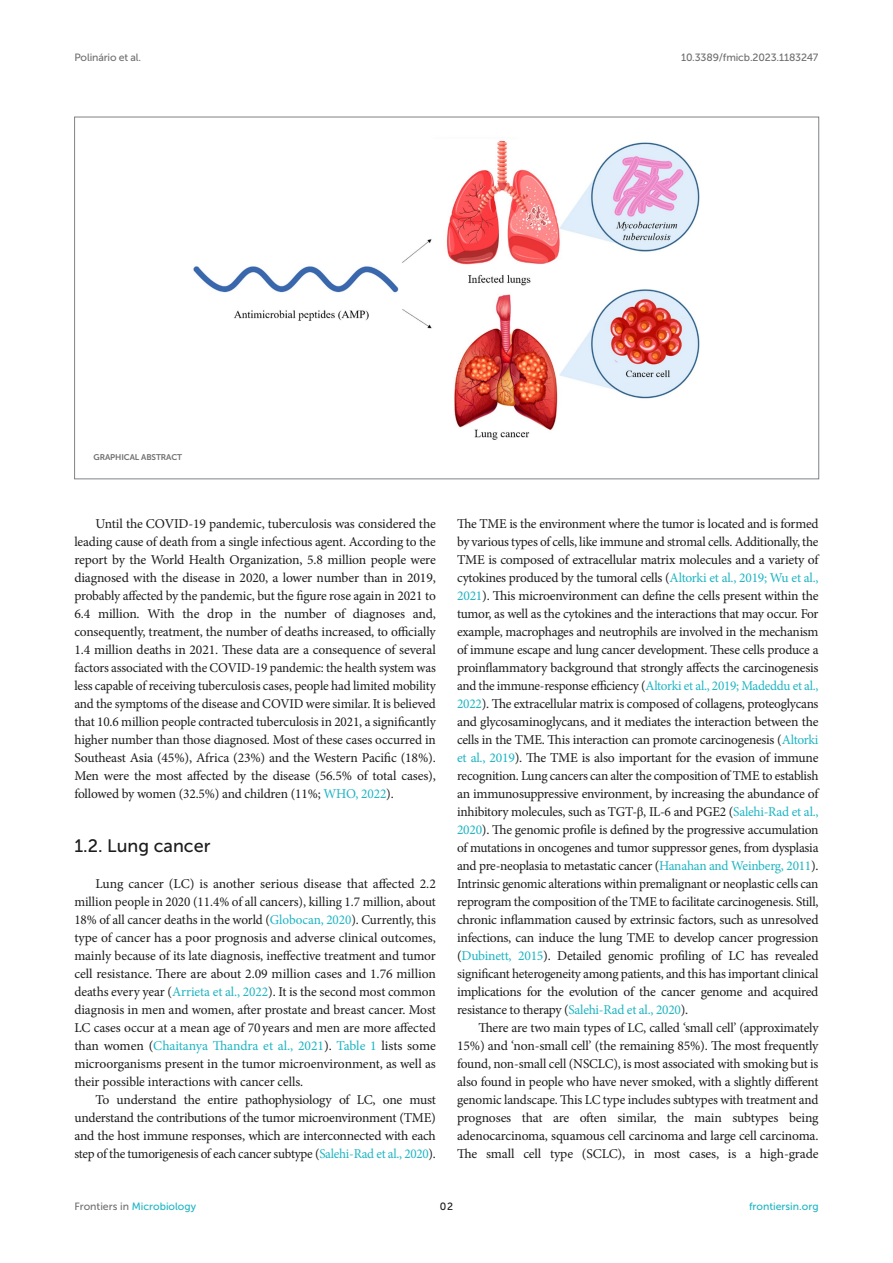
<style>
.page{position:relative;width:893px;height:1263px;background:#fff}
.page>*{position:absolute;margin:0;border:0;box-sizing:border-box;transform-origin:0 0}
.HEAD_2{font:18px "Museo Sans 500";color:#1b1c1b}
.TEXT{font:13.5px/18px "Minion Pro";letter-spacing:-.02em;color:#1b1c1b;text-align:justify}
.TEXT_FLUSH{font:13.5px/18px "Minion Pro";letter-spacing:-.005em;color:#1b1c1b;text-align:justify}
.t1{font:10.5px "Museo Sans 500";letter-spacing:-.015em;color:#706f70}
.t2{font:10.5px "Museo Sans 500";color:#1db5c3}
.t3{font:10.5px "Museo Sans 500";color:#1b1c1b}
.FIG_HD{font:8.25px "Museo Sans 700";letter-spacing:-.01em;color:#706f70}
.s1{color:#1db5c3}
.s2{font-family:"STIX General"}
.s3{color:#706f70}
</style>
<div class="page">
<img style="left:193px;top:140px;width:507px;height:300px">
<p class="t1" style="left:74px;top:51px;width:68px">Polinário et al.</p>
<p class="t1" style="left:681px;top:51px;width:139px">10.3389/fmicb.2023.1183247</p>
<p class="FIG_HD" style="left:94px;top:452px;width:90px">GRAPHICAL ABSTRACT</p>
<p class="TEXT" style="left:74px;top:515px;width:363px;text-indent:21px">Until the COVID-19 pandemic, tuberculosis was considered the leading cause of death from a single infectious agent. According to the report by the World Health Organization, 5.8 million people were diagnosed with the disease in 2020, a lower number than in 2019, probably affected by the pandemic, but the figure rose again in 2021 to 6.4 million. With the drop in the number of diagnoses and, consequently, treatment, the number of deaths increased, to officially 1.4 million deaths in 2021. These data are a consequence of several factors associated with the COVID-19 pandemic: the health system was less capable of receiving tuberculosis cases, people had limited mobility and the symptoms of the disease and COVID were similar. It is believed that 10.6 million people contracted tuberculosis in 2021, a significantly higher number than those diagnosed. Most of these cases occurred in Southeast Asia (45%), Africa (23%) and the Western Pacific (18%).<br>Men were the most affected by the disease (56.5% of total cases), followed by women (32.5%) and children (11%; <span class="s1">WHO, 2022</span>).</p>
<p class="HEAD_2" style="left:74px;top:836px;width:138px">1.2. Lung cancer</p>
<p class="TEXT_FLUSH" style="left:74px;top:875px;width:363px;text-indent:21px">Lung cancer (LC) is another serious disease that affected 2.2 million people in 2020 (11.4% of all cancers), killing 1.7 million, about 18% of all cancer deaths in the world (<span class="s1">Globocan, 2020</span>). Currently, this type of cancer has a poor prognosis and adverse clinical outcomes, mainly because of its late diagnosis, ineffective treatment and tumor cell resistance. There are about 2.09 million cases and 1.76 million deaths every year (<span class="s1">Arrieta et al., 2022</span>). It is the second most common diagnosis in men and women, after prostate and breast cancer. Most LC cases occur at a mean age of 70years and men are more affected than women (<span class="s1">Chaitanya Thandra et al., 2021</span>). <span class="s1">Table 1</span> lists some microorganisms present in the tumor microenvironment, as well as their possible interactions with cancer cells.</p>
<p class="TEXT" style="left:74px;top:1091px;width:363px;text-indent:21px">To understand the entire pathophysiology of LC, one must understand the contributions of the tumor microenvironment (TME) and the host immune responses, which are interconnected with each step of the tumorigenesis of each cancer subtype (<span class="s1">Salehi-Rad et al., 2020</span>).</p>
<p class="TEXT" style="left:457px;top:515px;width:363px">The TME is the environment where the tumor is located and is formed by various types of cells, like immune and stromal cells. Additionally, the TME is composed of extracellular matrix molecules and a variety of cytokines produced by the tumoral cells (<span class="s1">Altorki et al., 2019; Wu et al., 2021</span>). This microenvironment can define the cells present within the tumor, as well as the cytokines and the interactions that may occur. For example, macrophages and neutrophils are involved in the mechanism of immune escape and lung cancer development. These cells produce a proinflammatory background that strongly affects the carcinogenesis and the immune-response efficiency (<span class="s1">Altorki et al., 2019; Madeddu et al., 2022</span>). The extracellular matrix is composed of collagens, proteoglycans and glycosaminoglycans, and it mediates the interaction between the cells in the TME. This interaction can promote carcinogenesis (<span class="s1">Altorki et al., 2019</span>). The TME is also important for the evasion of immune recognition. Lung cancers can alter the composition of TME to establish an immunosuppressive environment, by increasing the abundance of inhibitory molecules, such as TGT-<span class="s2">β</span>, IL-6 and PGE2 (<span class="s1">Salehi-Rad et al., 2020</span>). The genomic profile is defined by the progressive accumulation of mutations in oncogenes and tumor suppressor genes, from dysplasia and pre-neoplasia to metastatic cancer (<span class="s1">Hanahan and Weinberg, 2011</span>).<br>Intrinsic genomic alterations within premalignant or neoplastic cells can reprogram the composition of the TME to facilitate carcinogenesis. Still, chronic inflammation caused by extrinsic factors, such as unresolved infections, can induce the lung TME to develop cancer progression (<span class="s1">Dubinett, 2015</span>). Detailed genomic profiling of LC has revealed significant heterogeneity among patients, and this has important clinical implications for the evolution of the cancer genome and acquired resistance to therapy (<span class="s1">Salehi-Rad et al., 2020</span>).</p>
<p class="TEXT" style="left:457px;top:1019px;width:363px;text-indent:21px">There are two main types of LC, called ‘small cell’ (approximately 15%) and ‘non-small cell’ (the remaining 85%). The most frequently found, non-small cell (NSCLC), is most associated with smoking but is also found in people who have never smoked, with a slightly different genomic landscape. This LC type includes subtypes with treatment and prognoses that are often similar, the main subtypes being adenocarcinoma, squamous cell carcinoma and large cell carcinoma.<br>The small cell type (SCLC), in most cases, is a high-grade</p>
<p class="t2" style="left:74px;top:1200px;width:123px"><span class="s3">Frontiers in</span> Microbiology</p>
<p class="t3" style="left:440px;top:1200px;width:15px">02</p>
<p class="t2" style="left:749px;top:1200px;width:71px">frontiersin.org</p>
</div>
